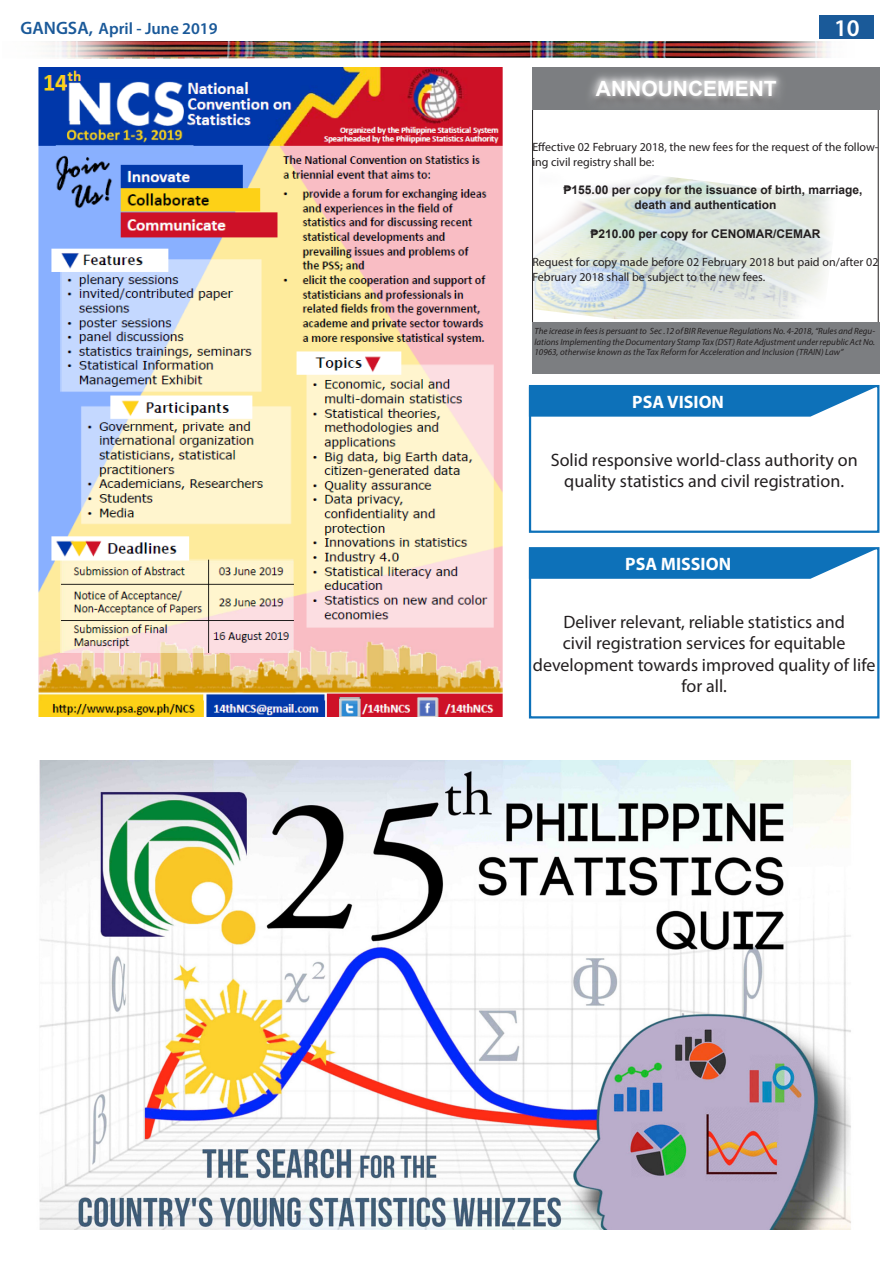
<style>
.page{position:relative;width:893px;height:1263px;background:#fff}
.page>*{position:absolute;margin:0;border:0;box-sizing:border-box;transform-origin:0 0}
.t1{font:600 24px "Myriad Pro";color:#fff}
.t2{font:700 21px "Arial";color:#fff}
.t3{font:18px/21.6px "Myriad Pro";color:#231f20;text-align:center}
.t4{font:700 18px "Myriad Pro";color:#fff}
.t5{font:600 16.5px "Myriad Pro";color:#1a5999}
.t6{font:12px/14.4px "Myriad Pro";color:#231f20}
.t7{font:700 12px/14.4px "Arial";color:#231f20}
.t8{font:italic 9px/10.8px "Myriad Pro";color:#231f20;text-align:justify}
.s1{font-size:18px}
</style>
<div class="page">
<div style="left:819px;top:16px;width:55px;height:23px;background:#1a5a99"></div>
<img style="left:47px;top:41px;width:783px;height:17px">
<img style="left:38px;top:67px;width:465px;height:649px">
<div style="left:529px;top:385px;width:350px;height:148px;border:2px solid #0d71b9"></div>
<svg style="left:529px;top:386px;width:348px;height:31px;background:#257fc0"></svg>
<div style="left:529px;top:547px;width:350px;height:171px;border:2px solid #0d71b9"></div>
<svg style="left:529px;top:549px;width:348px;height:30px;background:#257fc0"></svg>
<div style="left:532px;top:67px;width:347px;height:43px;background:#7c7e81"></div>
<div style="left:532px;top:322px;width:347px;height:52px;background:#7c7e81"></div>
<img style="left:534px;top:175px;width:297px;height:144px">
<svg style="left:620px;top:73px;width:155px;height:2px"></svg>
<div style="left:589px;top:79px;width:195px;height:31px;background:#818284"></div>
<div style="left:590px;top:75px;width:192px;height:27px;background:#fff;opacity:.41"></div>
<img style="left:39px;top:760px;width:812px;height:470px">
<h3 class="t5" style="left:20px;top:18px;width:199px"><span class="s1">GANGSA,</span> April - June 2019</h3>
<h1 class="t1" style="left:834px;top:13px;width:27px">10</h1>
<p class="t2" style="left:596px;top:73px;width:182px">ANNOUNCEMENT</p>
<p class="t6" style="left:532px;top:140px;width:348px">Effective 02 February 2018, the new fees for the request of the follow&shy;ing civil registry shall be:</p>
<p class="t7" style="left:634px;top:183px;width:229px;text-indent:-71px">₱155.00 per copy for the issuance of birth, marriage, death and authentication</p>
<p class="t7" style="left:590px;top:226px;width:232px">₱210.00 per copy for CENOMAR/CEMAR</p>
<p class="t6" style="left:532px;top:255px;width:348px">Request for copy made before 02 February 2018 but paid on/after 02<br>February 2018 shall be subject to the new fees.</p>
<p class="t8" style="left:534px;top:325px;width:342px">The icrease in fees is persuant to Sec .12 of BIR Revenue Regulations No. 4-2018, “Rules and Regu&shy;lations Implementing the Documentary Stamp Tax (DST) Rate Adjustment under republic Act No.<br>10963, otherwise known as the Tax Reform for Acceleration and Inclusion (TRAIN) Law”</p>
<p class="t4" style="left:632px;top:390px;width:93px">PSA VISION</p>
<p class="t3" style="left:551px;top:448px;width:309px">Solid responsive world-class authority on quality statistics and civil registration.</p>
<p class="t4" style="left:625px;top:553px;width:107px">PSA MISSION</p>
<p class="t3" style="left:533px;top:610px;width:344px">Deliver relevant, reliable statistics and<br>civil registration services for equitable development towards improved quality of life for all.</p>
</div>
